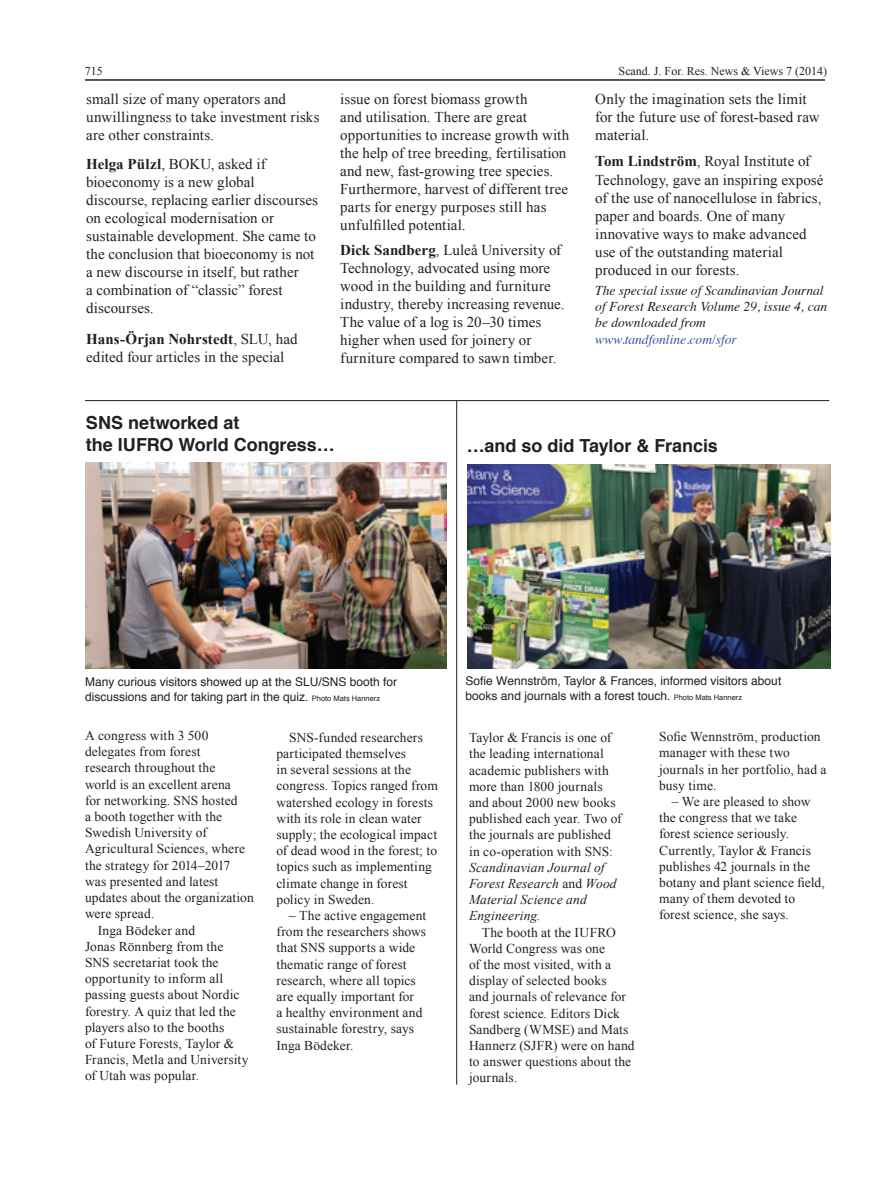
<style>
.page{position:relative;width:893px;height:1191px;background:#fff}
.page>*{position:absolute;margin:0;border:0;box-sizing:border-box;transform-origin:0 0}
.t1{font:700 18px/21.6px "Helvetica";color:#231f20}
.t2{font:15px/18px "Times New Roman";letter-spacing:.005em;color:#231f20}
.t3{font:13.5px/16.2px "Times New Roman";letter-spacing:.01em;color:#231f20}
.t4{font:italic 13.5px/16.2px "Times";color:#231f20}
.t5{font:italic 13.5px/16.2px "Times New Roman";letter-spacing:.01em;color:#231f20}
.t6{font:italic 13.5px "Times";color:#3853a3}
.t7{font:12px/14.4px "Helvetica";color:#231f20}
.t8{font:12px "Times New Roman";color:#231f20}
.s1{font-weight:700}
.s2{font-size:7.5px}
.s3{font-style:normal}
</style>
<div class="page">
<hr style="left:85px;top:79px;width:740px;height:2px;background:#231f20">
<img style="left:85px;top:462px;width:361px;height:206px">
<img style="left:468px;top:464px;width:362px;height:204px">
<hr style="left:456px;top:401px;width:1px;height:683px;background:#231f20">
<hr style="left:85px;top:400px;width:744px;height:1px;background:#231f20">
<p class="t8" style="left:85px;top:63px;width:19px">715</p>
<p class="t8" style="left:619px;top:63px;width:210px">Scand. J. For. Res. News &amp; Views 7 (2014)</p>
<p class="t2" style="left:86px;top:90px;width:235px">small size of many operators and unwillingness to take investment risks are other constraints.</p>
<p class="t2" style="left:86px;top:155px;width:233px"><span class="s1">Helga Pülzl</span>, BOKU, asked if bioeconomy is a new global discourse, replacing earlier discourses on ecological modernisation or sustainable development. She came to the conclusion that bioeconomy is not a new discourse in itself, but rather<br>a combination of “classic” forest discourses.</p>
<p class="t2" style="left:86px;top:329px;width:213px"><span class="s1">Hans-Örjan Nohrstedt</span>, SLU, had edited four articles in the special</p>
<p class="t2" style="left:595px;top:90px;width:226px">Only the imagination sets the limit for the future use of forest-based raw material.</p>
<p class="t2" style="left:595px;top:152px;width:230px"><span class="s1">Tom Lindström</span>, Royal Institute of<br>Technology, gave an inspiring exposé of the use of nanocellulose in fabrics, paper and boards. One of many innovative ways to make advanced use of the outstanding material produced in our forests.</p>
<p class="t4" style="left:595px;top:281px;width:233px">The special issue of Scandinavian Journal of Forest Research Volume 29, issue 4, can be downloaded from</p>
<p class="t6" style="left:595px;top:327px;width:143px">www.tandfonline.com/sfor</p>
<p class="t2" style="left:340px;top:90px;width:231px">issue on forest biomass growth<br>and utilisation. There are great opportunities to increase growth with the help of tree breeding, fertilisation and new, fast-growing tree species.<br>Furthermore, harvest of different tree parts for energy purposes still has unfulfilled potential.</p>
<p class="t2" style="left:340px;top:240px;width:226px"><span class="s1">Dick Sandberg</span>, Luleå University of Technology, advocated using more wood in the building and furniture industry, thereby increasing revenue.<br>The value of a log is 20–30 times higher when used for joinery or furniture compared to sawn timber.</p>
<h1 class="t1" style="left:86px;top:412px;width:250px">SNS networked at<br>the IUFRO World Congress…</h1>
<h1 class="t1" style="left:467px;top:435px;width:253px">…and so did Taylor &amp; Francis</h1>
<p class="t7" style="left:85px;top:675px;width:314px">Many curious visitors showed up at the SLU/SNS booth for discussions and for taking part in the quiz. <span class="s2">Photo Mats Hannerz</span></p>
<p class="t3" style="left:85px;top:727px;width:125px">A congress with 3 500</p>
<p class="t3" style="left:85px;top:743px;width:117px">delegates from forest</p>
<p class="t3" style="left:85px;top:759px;width:132px">research throughout the</p>
<p class="t3" style="left:85px;top:776px;width:147px">world is an excellent arena</p>
<p class="t3" style="left:85px;top:792px;width:154px">for networking. SNS hosted</p>
<p class="t3" style="left:85px;top:808px;width:139px">a booth together with the</p>
<p class="t3" style="left:85px;top:824px;width:123px">Swedish University of</p>
<p class="t3" style="left:85px;top:840px;width:161px">Agricultural Sciences, where</p>
<p class="t3" style="left:85px;top:857px;width:147px">the strategy for 2014–2017</p>
<p class="t3" style="left:85px;top:873px;width:135px">was presented and latest</p>
<p class="t3" style="left:85px;top:889px;width:170px">updates about the organization</p>
<p class="t3" style="left:85px;top:905px;width:71px">were spread.</p>
<p class="t3" style="left:98px;top:921px;width:99px">Inga Bödeker and</p>
<p class="t3" style="left:85px;top:938px;width:140px">Jonas Rönnberg from the</p>
<p class="t3" style="left:85px;top:954px;width:135px">SNS secretariat took the</p>
<p class="t3" style="left:85px;top:970px;width:140px">opportunity to inform all</p>
<p class="t3" style="left:85px;top:986px;width:156px">passing guests about Nordic</p>
<p class="t3" style="left:85px;top:1002px;width:152px">forestry. A quiz that led the</p>
<p class="t3" style="left:85px;top:1019px;width:141px">players also to the booths</p>
<p class="t3" style="left:85px;top:1035px;width:151px">of Future Forests, Taylor &amp;</p>
<p class="t3" style="left:85px;top:1051px;width:165px">Francis, Metla and University</p>
<p class="t3" style="left:85px;top:1067px;width:116px">of Utah was popular.</p>
<p class="t3" style="left:276px;top:729px;width:163px;text-indent:13px">SNS-funded researchers participated themselves<br>in several sessions at the congress. Topics ranged from watershed ecology in forests with its role in clean water supply; the ecological impact of dead wood in the forest; to topics such as implementing climate change in forest policy in Sweden.</p>
<p class="t3" style="left:276px;top:907px;width:151px;text-indent:13px">– The active engagement from the researchers shows that SNS supports a wide thematic range of forest research, where all topics are equally important for<br>a healthy environment and sustainable forestry, says<br>Inga Bödeker.</p>
<p class="t7" style="left:466px;top:674px;width:317px">Sofie Wennström, Taylor &amp; Frances, informed visitors about books and journals with a forest touch. <span class="s2">Photo Mats Hannerz</span></p>
<p class="t3" style="left:469px;top:729px;width:154px">Taylor &amp; Francis is one of the leading international academic publishers with more than 1800 journals and about 2000 new books published each year. Two of the journals are published in co-operation with SNS:</p>
<p class="t5" style="left:469px;top:859px;width:149px">Scandinavian Journal of<br>Forest Research <span class="s3">and</span> Wood<br>Material Science and<br>Engineering<span class="s3">.</span></p>
<p class="t3" style="left:469px;top:923px;width:167px;text-indent:13px">The booth at the IUFRO<br>World Congress was one<br>of the most visited, with a display of selected books<br>and journals of relevance for forest science. Editors Dick<br>Sandberg (WMSE) and Mats<br>Hannerz (SJFR) were on hand to answer questions about the journals.</p>
<p class="t3" style="left:659px;top:728px;width:169px">Sofie Wennström, production manager with these two journals in her portfolio, had a busy time.</p>
<p class="t3" style="left:659px;top:793px;width:167px;text-indent:13px">– We are pleased to show the congress that we take forest science seriously.<br>Currently, Taylor &amp; Francis publishes 42 journals in the botany and plant science field, many of them devoted to forest science, she says.</p>
</div>
